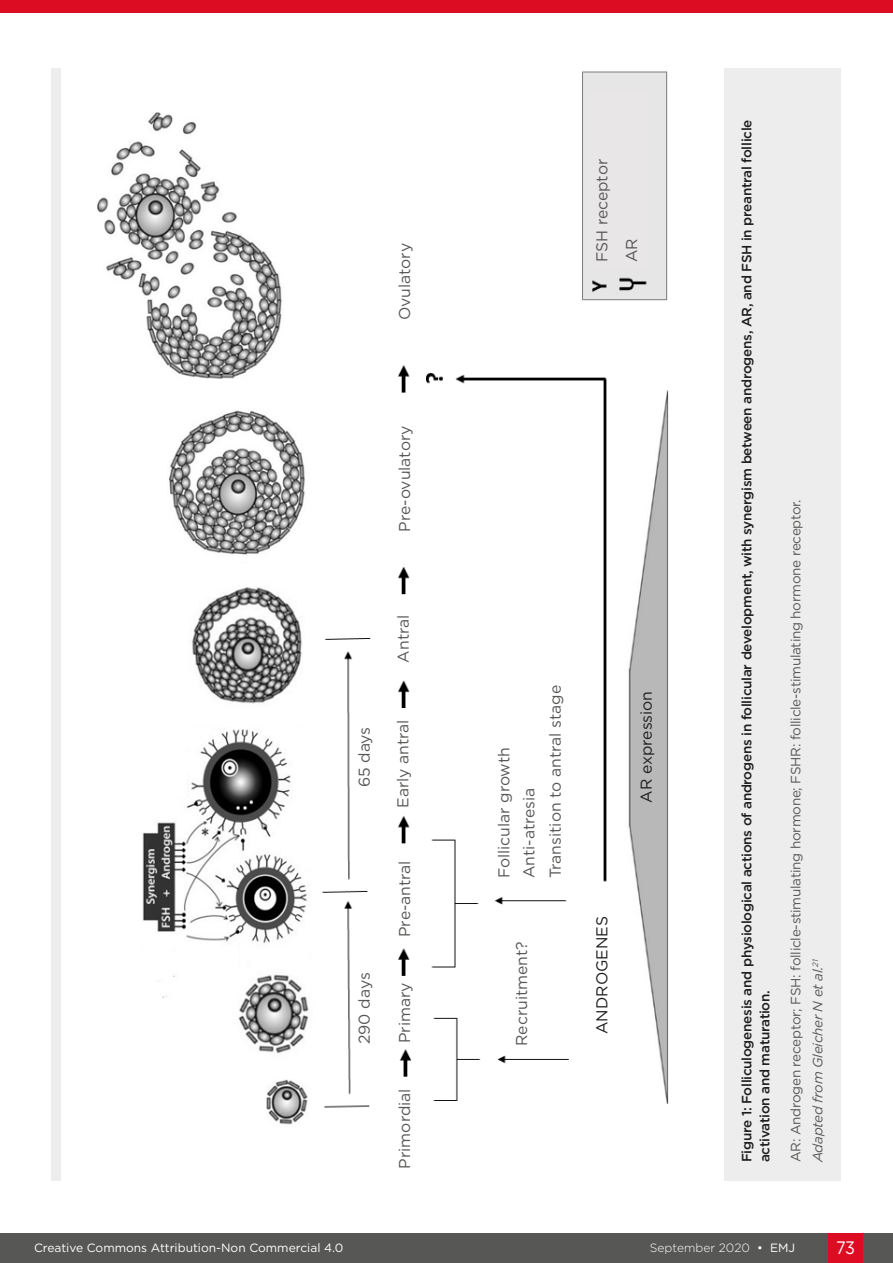
<style>
.page{position:relative;width:893px;height:1263px;background:#fff}
.page>*{position:absolute;margin:0;border:0;box-sizing:border-box;transform-origin:0 0}
.t1{font:18px "Gotham";color:#fff;scale:.9 1}
.t2{font:15.75px "Gotham";color:#575756}
.t3{font:15.75px "Gotham";color:#1d1d1d}
.t4{font:500 13.5px/18px "Gotham";letter-spacing:-.02em;color:#1d1d1d}
.t5{font:13.5px "Gotham";letter-spacing:-.02em;color:#575756}
.t6{font:italic 13.5px "Gotham";letter-spacing:-.02em;color:#575756}
.t7{font:12px "Gotham";color:#fff}
.t8{font:300 12px "Gotham";color:#fff}
.s1{font-weight:400}
</style>
<div class="page">
<div style="left:0;top:1233px;width:893px;height:30px;background:#575756"></div>
<div style="left:829px;top:1233px;width:34px;height:30px;background:#dc0c23"></div>
<div style="left:51px;top:68px;width:9px;height:1112px;background:#ededed"></div>
<div style="left:724px;top:68px;width:117px;height:1112px;background:#ededed"></div>
<img style="left:97px;top:71px;width:572px;height:1054px">
<div style="left:516px;top:771px;width:26px;height:115px;background:#fff"></div>
<div style="left:542px;top:676px;width:27px;height:210px;background:#fff"></div>
<div style="left:491px;top:732px;width:26px;height:154px;background:#fff"></div>
<div style="left:509px;top:928px;width:26px;height:125px;background:#fff"></div>
<div style="left:392px;top:1081px;width:26px;height:99px;background:#fff"></div>
<div style="left:395px;top:981px;width:19px;height:65px;background:#fff"></div>
<div style="left:395px;top:861px;width:19px;height:75px;background:#fff"></div>
<div style="left:395px;top:724px;width:19px;height:79px;background:#fff"></div>
<div style="left:398px;top:431px;width:16px;height:99px;background:#fff"></div>
<div style="left:395px;top:599px;width:18px;height:80px;background:#fff"></div>
<div style="left:397px;top:235px;width:16px;height:99px;background:#fff"></div>
<div style="left:351px;top:965px;width:27px;height:99px;background:#fff"></div>
<div style="left:351px;top:719px;width:27px;height:99px;background:#fff"></div>
<div style="left:619px;top:91px;width:29px;height:179px;background:#e8e6e6"></div>
<div style="left:589px;top:91px;width:30px;height:179px;background:#e8e6e6"></div>
<div style="left:633px;top:657px;width:30px;height:179px;background:#b8b8b8"></div>
<div style="left:589px;top:886px;width:30px;height:178px;background:#fff"></div>
<div style="left:0;top:0;width:893px;height:13px;background:#dc0c23"></div>
<p class="t2" style="left:395px;top:320px;width:79px;rotate:-90deg">Ovulatory</p>
<p class="t2" style="left:395px;top:532px;width:107px;rotate:-90deg">Pre-ovulatory</p>
<p class="t2" style="left:354px;top:787px;width:62px;rotate:-90deg">65 days</p>
<p class="t2" style="left:354px;top:1044px;width:73px;rotate:-90deg">290 days</p>
<p class="t2" style="left:393px;top:663px;width:49px;rotate:-90deg">Antral</p>
<p class="t2" style="left:393px;top:808px;width:90px;rotate:-90deg">Early antral</p>
<p class="t2" style="left:394px;top:937px;width:78px;rotate:-90deg">Pre-antral</p>
<p class="t2" style="left:395px;top:1043px;width:62px;rotate:-90deg">Primary</p>
<p class="t2" style="left:395px;top:1168px;width:81px;rotate:-90deg">Primordial</p>
<p class="t2" style="left:592px;top:262px;width:105px;rotate:-90deg">FSH receptor</p>
<p class="t2" style="left:621px;top:262px;width:25px;rotate:-90deg">AR</p>
<p class="t2" style="left:494px;top:878px;width:133px;rotate:-90deg">Follicular growth</p>
<p class="t2" style="left:519px;top:878px;width:92px;rotate:-90deg">Anti-atresia</p>
<p class="t2" style="left:545px;top:878px;width:195px;rotate:-90deg">Transition to antral stage</p>
<p class="t2" style="left:511px;top:1046px;width:106px;rotate:-90deg">Recruitment?</p>
<p class="t3" style="left:592px;top:1034px;width:119px;rotate:-90deg">ANDROGENES</p>
<p class="t3" style="left:636px;top:802px;width:113px;rotate:-90deg">AR expression</p>
<p class="t4" style="left:738px;top:1162px;width:1044px;rotate:-90deg">Figure 1: Folliculogenesis and physiological actions of androgens in follicular development, with synergism between androgens, AR, and FSH in preantral follicle activation and maturation.</p>
<p class="t5" style="left:787px;top:1162px;width:664px;rotate:-90deg">AR: Androgen receptor; FSH: follicle-stimulating hormone; FSHR: follicle-stimulating hormone receptor.</p>
<p class="t6" style="left:809px;top:1162px;width:204px;rotate:-90deg">Adapted from Gleicher N et al.<sup>21</sup></p>
<p class="t7" style="left:34px;top:1240px;width:311px">Creative Commons Attribution-Non Commercial 4.0</p>
<p class="t8" style="left:650px;top:1240px;width:147px">September 2020 <span class="s1">• EMJ</span></p>
<h1 class="t1" style="left:836px;top:1236px;width:23px">73</h1>
</div>
